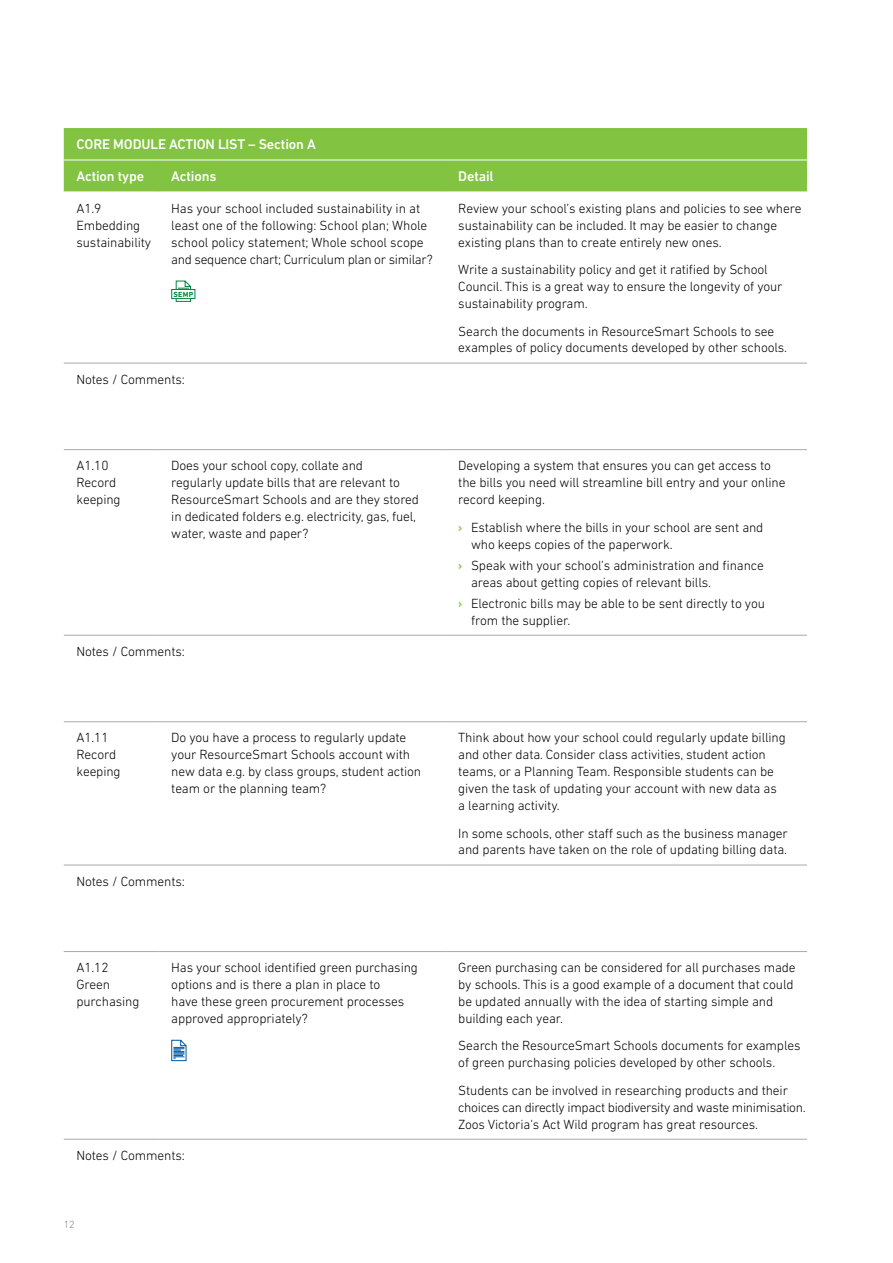
<style>
.page{position:relative;width:893px;height:1263px;background:#fff}
.page>*{position:absolute;margin:0;border:0;box-sizing:border-box;transform-origin:0 0}
.Table_Header{font:500 14.25px "DIN Next LT Pro";letter-spacing:-.01em;color:#fff}
.Table_Copy{font:300 13.5px/16.8px "DIN Next LT Pro";letter-spacing:-.01em;color:#000}
.t1{font:300 10.5px "DIN Next LT Pro";color:#808285}
.Body_Copy{font:700 7.5px "DIN Next LT Pro";color:#00853e}
.s1{font-weight:500;color:#82c341}
</style>
<div class="page">
<div style="left:64px;top:128px;width:743px;height:64px;background:#82c341"></div>
<hr style="left:64px;top:160px;width:95px;height:1px;background:#fff">
<hr style="left:159px;top:160px;width:287px;height:1px;background:#fff">
<hr style="left:446px;top:160px;width:361px;height:1px;background:#fff">
<hr style="left:64px;top:363px;width:95px;height:1px;background:#a7a9ac">
<hr style="left:159px;top:363px;width:287px;height:1px;background:#a7a9ac">
<hr style="left:446px;top:363px;width:361px;height:1px;background:#a7a9ac">
<hr style="left:64px;top:449px;width:95px;height:1px;background:#a7a9ac">
<hr style="left:159px;top:449px;width:287px;height:1px;background:#a7a9ac">
<hr style="left:446px;top:449px;width:361px;height:1px;background:#a7a9ac">
<hr style="left:64px;top:635px;width:95px;height:1px;background:#a7a9ac">
<hr style="left:159px;top:635px;width:287px;height:1px;background:#a7a9ac">
<hr style="left:446px;top:635px;width:361px;height:1px;background:#a7a9ac">
<hr style="left:64px;top:721px;width:95px;height:1px;background:#a7a9ac">
<hr style="left:159px;top:721px;width:287px;height:1px;background:#a7a9ac">
<hr style="left:446px;top:721px;width:361px;height:1px;background:#a7a9ac">
<hr style="left:64px;top:865px;width:95px;height:1px;background:#a7a9ac">
<hr style="left:159px;top:865px;width:287px;height:1px;background:#a7a9ac">
<hr style="left:446px;top:865px;width:361px;height:1px;background:#a7a9ac">
<hr style="left:64px;top:951px;width:95px;height:1px;background:#a7a9ac">
<hr style="left:159px;top:951px;width:287px;height:1px;background:#a7a9ac">
<hr style="left:446px;top:951px;width:361px;height:1px;background:#a7a9ac">
<hr style="left:64px;top:1139px;width:95px;height:1px;background:#a7a9ac">
<hr style="left:159px;top:1139px;width:287px;height:1px;background:#a7a9ac">
<hr style="left:446px;top:1139px;width:361px;height:1px;background:#a7a9ac">
<svg style="left:175px;top:280px;width:16px;height:22px"></svg>
<div style="left:172px;top:289px;width:23px;height:10px;background:#fff"></div>
<div style="left:171px;top:289px;width:24px;height:10px;border:1px solid #00853e"></div>
<svg style="left:171px;top:1039px;width:16px;height:22px"></svg>
<p class="Table_Header" style="left:77px;top:136px;width:241px">CORE MODULE ACTION LIST – Section A</p>
<p class="Table_Header" style="left:77px;top:168px;width:69px">Action type</p>
<p class="Table_Header" style="left:171px;top:168px;width:47px">Actions</p>
<p class="Table_Header" style="left:458px;top:168px;width:37px">Detail</p>
<p class="Table_Copy" style="left:77px;top:200px;width:76px">A1.9<br>Embedding sustainability</p>
<p class="Table_Copy" style="left:171px;top:200px;width:263px">Has your school included sustainability in at least one of the following: School plan; Whole school policy statement; Whole school scope and sequence chart; Curriculum plan or similar?</p>
<p class="Body_Copy" style="left:173px;top:290px;width:21px">SEMP</p>
<p class="Table_Copy" style="left:458px;top:200px;width:345px">Review your school’s existing plans and policies to see where sustainability can be included. It may be easier to change existing plans than to create entirely new ones.</p>
<p class="Table_Copy" style="left:458px;top:261px;width:326px">Write a sustainability policy and get it ratified by School<br>Council. This is a great way to ensure the longevity of your sustainability program.</p>
<p class="Table_Copy" style="left:458px;top:322px;width:330px">Search the documents in ResourceSmart Schools to see examples of policy documents developed by other schools.</p>
<p class="Table_Copy" style="left:77px;top:371px;width:110px">Notes / Comments:</p>
<p class="Table_Copy" style="left:77px;top:457px;width:46px">A1.10<br>Record keeping</p>
<p class="Table_Copy" style="left:171px;top:457px;width:249px">Does your school copy, collate and<br>regularly update bills that are relevant to ResourceSmart Schools and are they stored in dedicated folders e.g. electricity, gas, fuel, water, waste and paper?</p>
<p class="Table_Copy" style="left:458px;top:457px;width:329px">Developing a system that ensures you can get access to the bills you need will streamline bill entry and your online record keeping.</p>
<p class="Table_Copy" style="left:471px;top:518px;width:294px;text-indent:-13px"><span class="s1">›</span> Establish where the bills in your school are sent and who keeps copies of the paperwork.</p>
<p class="Table_Copy" style="left:471px;top:556px;width:294px;text-indent:-13px"><span class="s1">›</span> Speak with your school’s administration and finance areas about getting copies of relevant bills.</p>
<p class="Table_Copy" style="left:471px;top:594px;width:295px;text-indent:-13px"><span class="s1">›</span> Electronic bills may be able to be sent directly to you from the supplier.</p>
<p class="Table_Copy" style="left:77px;top:643px;width:110px">Notes / Comments:</p>
<p class="Table_Copy" style="left:77px;top:729px;width:46px">A1.11<br>Record keeping</p>
<p class="Table_Copy" style="left:171px;top:729px;width:251px">Do you have a process to regularly update your ResourceSmart Schools account with new data e.g. by class groups, student action team or the planning team?</p>
<p class="Table_Copy" style="left:458px;top:729px;width:329px">Think about how your school could regularly update billing and other data. Consider class activities, student action teams, or a Planning Team. Responsible students can be given the task of updating your account with new data as a learning activity.</p>
<p class="Table_Copy" style="left:458px;top:824px;width:331px">In some schools, other staff such as the business manager and parents have taken on the role of updating billing data.</p>
<p class="Table_Copy" style="left:77px;top:873px;width:110px">Notes / Comments:</p>
<p class="Table_Copy" style="left:77px;top:959px;width:64px">A1.12<br>Green purchasing</p>
<p class="Table_Copy" style="left:171px;top:959px;width:248px">Has your school identified green purchasing options and is there a plan in place to<br>have these green procurement processes approved appropriately?</p>
<p class="Table_Copy" style="left:458px;top:959px;width:339px">Green purchasing can be considered for all purchases made by schools. This is a good example of a document that could be updated annually with the idea of starting simple and building each year.</p>
<p class="Table_Copy" style="left:458px;top:1037px;width:344px">Search the ResourceSmart Schools documents for examples of green purchasing policies developed by other schools.</p>
<p class="Table_Copy" style="left:458px;top:1082px;width:349px">Students can be involved in researching products and their choices can directly impact biodiversity and waste minimisation.<br>Zoos Victoria's Act Wild program has great resources.</p>
<p class="Table_Copy" style="left:77px;top:1147px;width:110px">Notes / Comments:</p>
<p class="t1" style="left:64px;top:1219px;width:13px">12</p>
</div>
